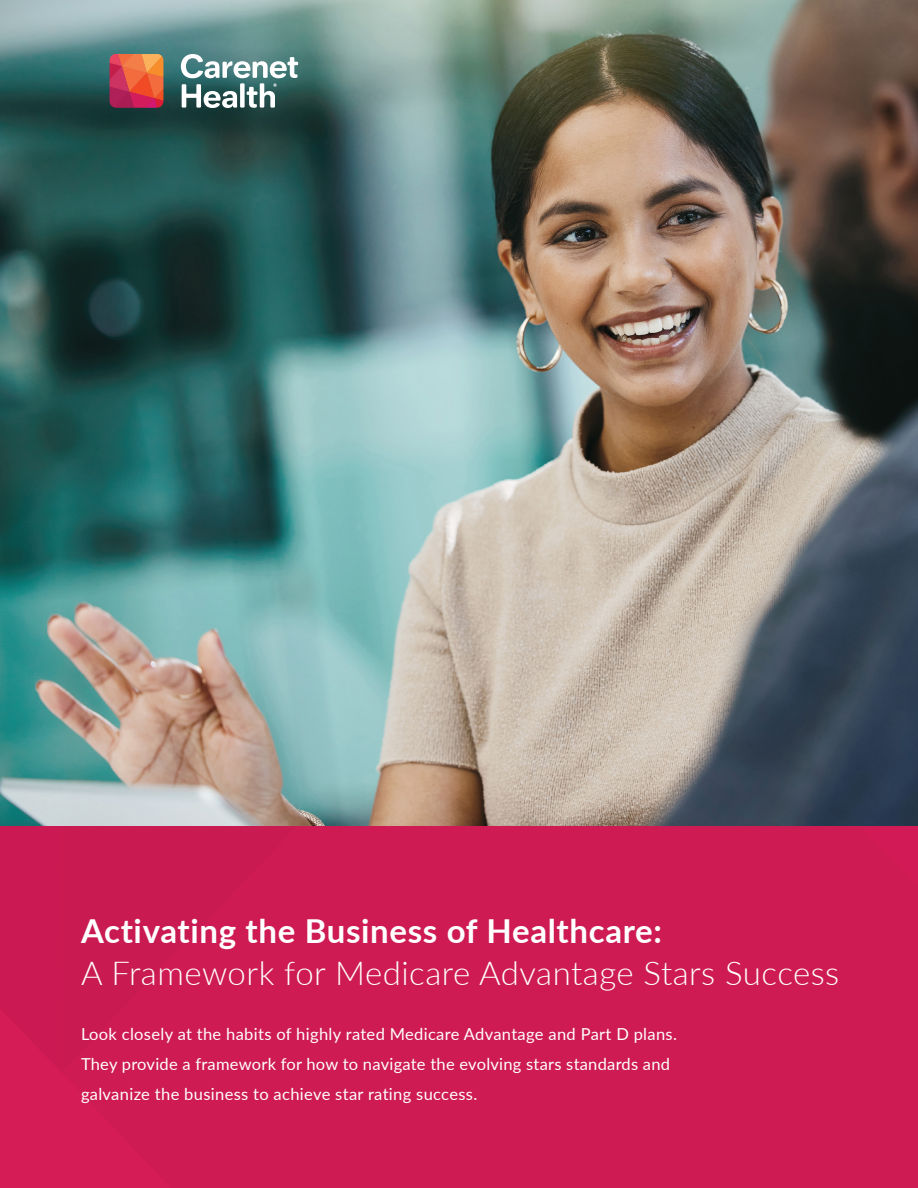
<style>
.page{position:relative;width:918px;height:1188px;background:#fff}
.page>*{position:absolute;margin:0;border:0;box-sizing:border-box;transform-origin:0 0}
.t1{font:300 33px "Lato";letter-spacing:.015em;color:#fff}
.t2{font:700 33px "Lato";letter-spacing:.02em;color:#fff}
.t3{font:16.5px/30px "Lato";letter-spacing:.015em;color:#fff}
</style>
<div class="page">
<img style="left:0;top:0;width:918px;height:826px">
<svg style="left:0;top:826px;width:62px;height:362px;background:#cf1a54"></svg>
<div style="left:62px;top:826px;width:856px;height:362px;background:#ce1b54"></div>
<svg style="left:181px;top:54px;width:117px;height:54px"></svg>
<svg style="left:110px;top:54px;width:53px;height:54px;background:#dc5248"></svg>
<h1 class="t2" style="left:81px;top:907px;width:583px">Activating the Business of Healthcare:</h1>
<h1 class="t1" style="left:81px;top:950px;width:760px">A Framework for Medicare Advantage Stars Success</h1>
<p class="t3" style="left:81px;top:1019px;width:597px">Look closely at the habits of highly rated Medicare Advantage and Part D plans.<br>They provide a framework for how to navigate the evolving stars standards and galvanize the business to achieve star rating success.</p>
</div>
